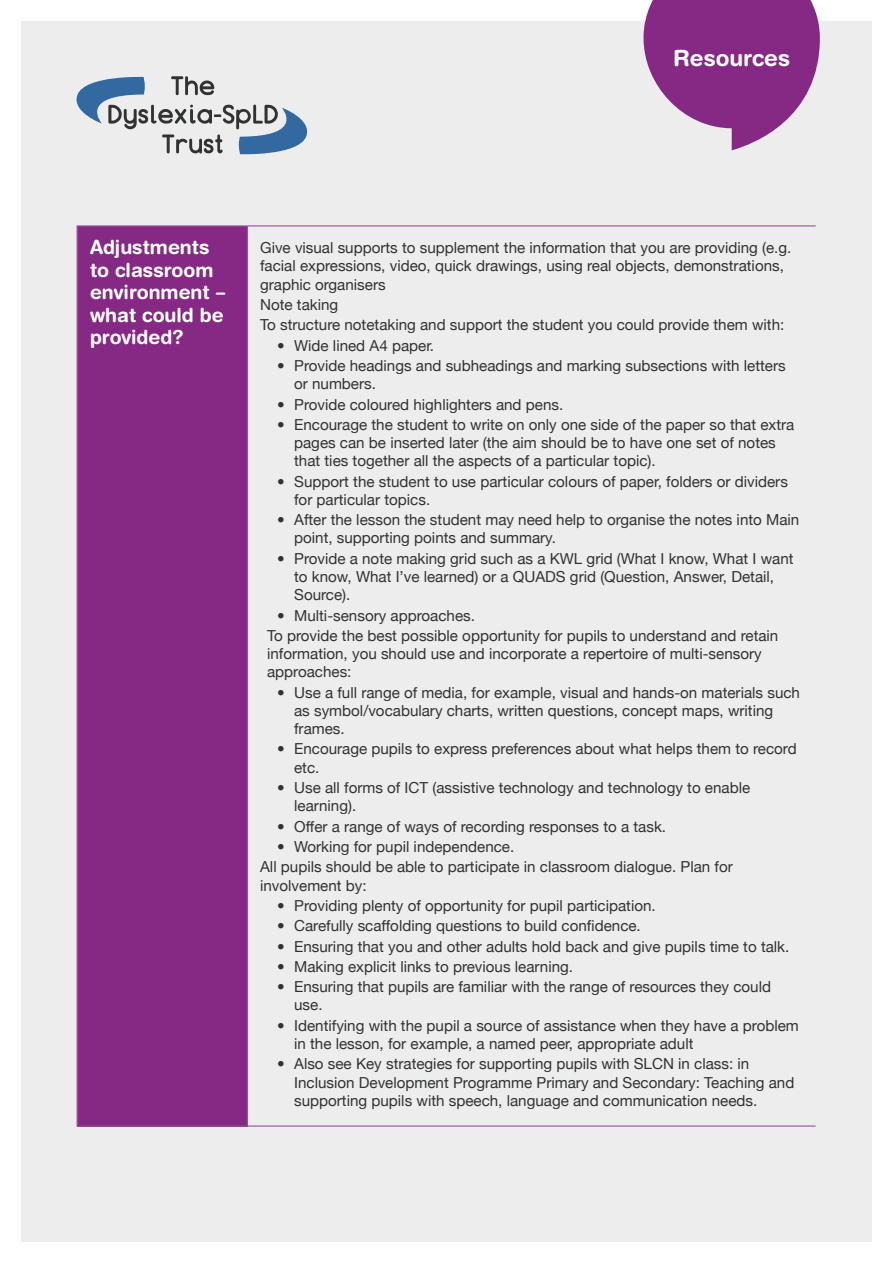
<style>
.page{position:relative;width:893px;height:1263px;background:#fff}
.page>*{position:absolute;margin:0;border:0;box-sizing:border-box;transform-origin:0 0}
.t1{font:700 22.5px "Helvetica Rounded";color:#fff}
.Table_Header{font:700 19.5px/22.5px "Helvetica Rounded";color:#fff}
.Body{font:15.15px/18.1px "Helvetica Neue";color:#313232}
</style>
<div class="page">
<div style="left:21px;top:21px;width:851px;height:1221px;background:#ededed"></div>
<svg style="left:76px;top:76px;width:232px;height:79px"></svg>
<svg style="left:643px;top:0;width:177px;height:150px"></svg>
<div style="left:77px;top:226px;width:170px;height:900px;background:#852985"></div>
<hr style="left:77px;top:226px;width:1px;height:899px;background:#975398">
<hr style="left:77px;top:225px;width:170px;height:1px;background:#975398">
<hr style="left:247px;top:225px;width:569px;height:1px;background:#975398">
<hr style="left:247px;top:226px;width:1px;height:899px;background:#975398">
<hr style="left:77px;top:1125px;width:170px;height:1px;background:#975398">
<hr style="left:247px;top:1125px;width:569px;height:1px;background:#975398">
<h1 class="t1" style="left:673px;top:44px;width:118px">Resources</h1>
<p class="Table_Header" style="left:90px;top:235px;width:137px">Adjustments to classroom environment – what could be provided?</p>
<p class="Body" style="left:260px;top:238px;width:533px">Give visual supports to supplement the information that you are providing (e.g. facial expressions, video, quick drawings, using real objects, demonstrations, graphic organisers</p>
<p class="Body" style="left:260px;top:295px;width:80px">Note taking</p>
<p class="Body" style="left:260px;top:316px;width:526px">To structure notetaking and support the student you could provide them with:</p>
<p class="Body" style="left:277px;top:336px;width:159px">• Wide lined A4 paper.</p>
<p class="Body" style="left:294px;top:356px;width:493px;text-indent:-17px">• Provide headings and subheadings and marking subsections with letters or numbers.</p>
<p class="Body" style="left:277px;top:395px;width:288px">• Provide coloured highlighters and pens.</p>
<p class="Body" style="left:294px;top:415px;width:502px;text-indent:-17px">• Encourage the student to write on only one side of the paper so that extra pages can be inserted later (the aim should be to have one set of notes that ties together all the aspects of a particular topic).</p>
<p class="Body" style="left:294px;top:472px;width:495px;text-indent:-17px">• Support the student to use particular colours of paper, folders or dividers for particular topics.</p>
<p class="Body" style="left:294px;top:510px;width:507px;text-indent:-17px">• After the lesson the student may need help to organise the notes into Main point, supporting points and summary.</p>
<p class="Body" style="left:294px;top:549px;width:501px;text-indent:-17px">• Provide a note making grid such as a KWL grid (What I know, What I want to know, What I’ve learned) or a QUADS grid (Question, Answer, Detail,<br>Source).</p>
<p class="Body" style="left:277px;top:606px;width:199px">• Multi-sensory approaches.</p>
<p class="Body" style="left:267px;top:626px;width:513px">To provide the best possible opportunity for pupils to understand and retain information, you should use and incorporate a repertoire of multi-sensory approaches:</p>
<p class="Body" style="left:294px;top:683px;width:507px;text-indent:-17px">• Use a full range of media, for example, visual and hands-on materials such as symbol/vocabulary charts, written questions, concept maps, writing frames.</p>
<p class="Body" style="left:294px;top:740px;width:504px;text-indent:-17px">• Encourage pupils to express preferences about what helps them to record etc.</p>
<p class="Body" style="left:294px;top:778px;width:458px;text-indent:-17px">• Use all forms of ICT (assistive technology and technology to enable learning).</p>
<p class="Body" style="left:277px;top:817px;width:390px">• Offer a range of ways of recording responses to a task.</p>
<p class="Body" style="left:277px;top:837px;width:239px">• Working for pupil independence.</p>
<p class="Body" style="left:260px;top:858px;width:474px">All pupils should be able to participate in classroom dialogue. Plan for involvement by:</p>
<p class="Body" style="left:277px;top:896px;width:380px">• Providing plenty of opportunity for pupil participation.</p>
<p class="Body" style="left:277px;top:916px;width:365px">• Carefully scaffolding questions to build confidence.</p>
<p class="Body" style="left:277px;top:937px;width:514px">• Ensuring that you and other adults hold back and give pupils time to talk.</p>
<p class="Body" style="left:277px;top:957px;width:297px">• Making explicit links to previous learning.</p>
<p class="Body" style="left:294px;top:977px;width:478px;text-indent:-17px">• Ensuring that pupils are familiar with the range of resources they could use.</p>
<p class="Body" style="left:294px;top:1016px;width:506px;text-indent:-17px">• Identifying with the pupil a source of assistance when they have a problem in the lesson, for example, a named peer, appropriate adult</p>
<p class="Body" style="left:294px;top:1055px;width:502px;text-indent:-17px">• Also see Key strategies for supporting pupils with SLCN in class: in<br>Inclusion Development Programme Primary and Secondary: Teaching and supporting pupils with speech, language and communication needs.</p>
</div>
